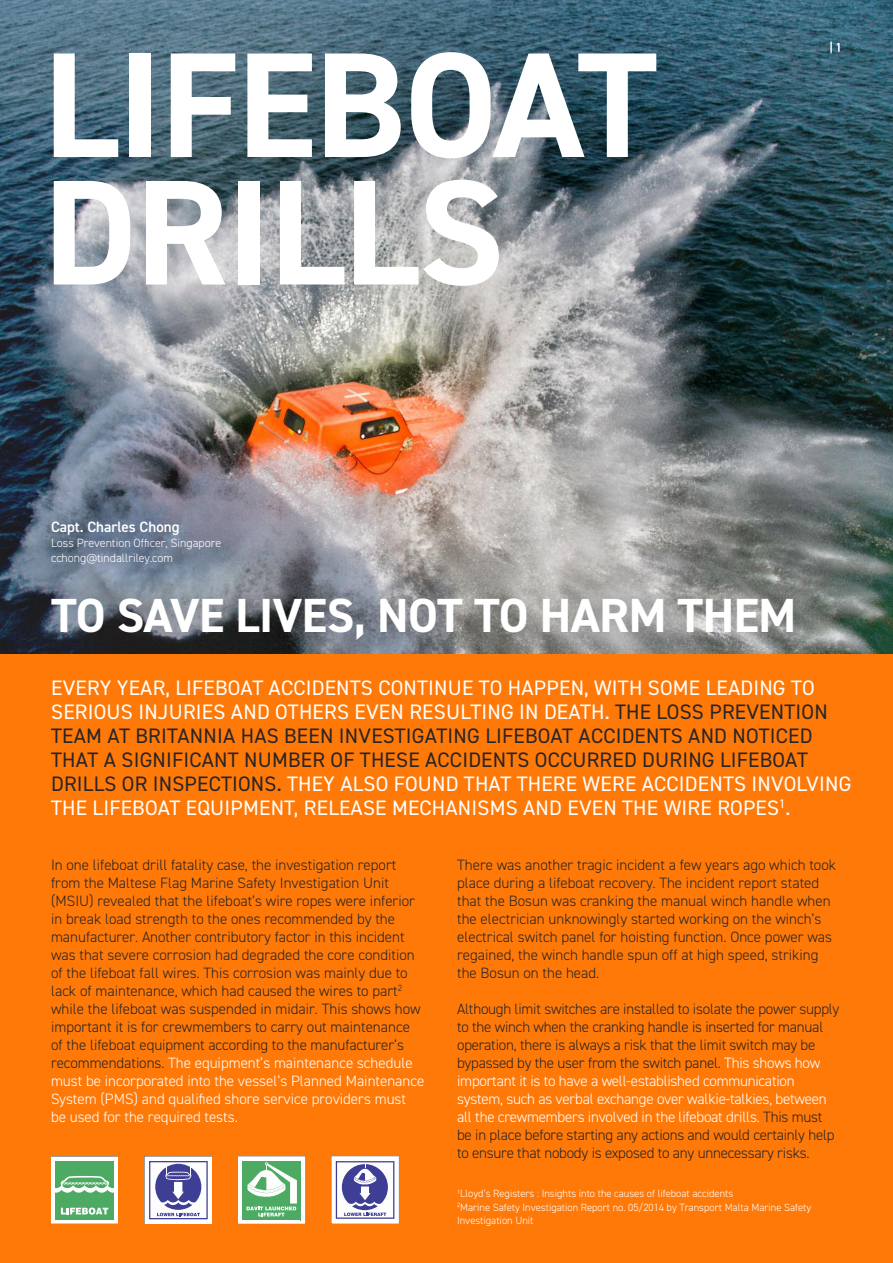
<style>
.page{position:relative;width:893px;height:1263px;background:#ff7908}
.page>*{position:absolute;margin:0;border:0;box-sizing:border-box;transform-origin:0 0}
.t1{font:700 150px/127.5px "DIN2014";letter-spacing:-.01em;color:#fff}
.t2{font:700 48px "DIN2014";letter-spacing:-.01em;color:#fff}
.t3{font:21px/24px "DIN2014";letter-spacing:.01em;color:#fff}
.t4{font:300 15px/18px "DIN2014";color:#272526}
.t5{font:600 15px "DIN2014";color:#fff}
.t6{font:300 12px/15px "DIN2014";color:#fff}
.t7{font:12px "DIN2014";color:#fff}
.t8{font:300 10.5px/13.5px "DIN2014";color:#fff}
.s1{color:#272526}
.s2{color:#fff}
</style>
<div class="page">
<img style="left:0;top:0;width:893px;height:653px">
<svg style="left:51px;top:1157px;width:67px;height:66px;background:#8ac799"></svg>
<svg style="left:145px;top:1157px;width:66px;height:66px;background:#b0b0d3"></svg>
<svg style="left:238px;top:1157px;width:67px;height:66px;background:#9bcfa7"></svg>
<svg style="left:332px;top:1157px;width:67px;height:66px;background:#b4b4d5"></svg>
<h1 class="t1" style="left:44px;top:56px;width:615px">LIFEBOAT<br>DRILLS</h1>
<p class="t7" style="left:830px;top:44px;width:14px">|1</p>
<p class="t5" style="left:51px;top:521px;width:130px">capt. charles chong</p>
<p class="t6" style="left:51px;top:536px;width:172px">Loss prevention Officer, Singapore cchong@tindallriley.com</p>
<h2 class="t2" style="left:51px;top:598px;width:747px">TO SAVE LIVES, NOT TO HARM THEM</h2>
<p class="t3" style="left:51px;top:678px;width:802px">EVERY YEAR, LIFEBOAT ACCIDENTS CONTINUE TO HAPPEN, WITH SOME LEADING TO SERIOUS INJURIES AND OTHERS EVEN RESULTING IN DEATH. <span class="s1">THE LOSS PREVENTION TEAM AT BRITANNIA HAS BEEN INVESTIGATING LIFEBOAT ACCIDENTS AND NOTICED THAT A SIGNIFICANT NUMBER OF THESE ACCIDENTS OCCURRED DURING LIFEBOAT DRILLS OR INSPECTIONS.</span> THEY ALSO FOUND THAT THERE WERE ACCIDENTS INVOLVING THE LIFEBOAT EQUIPMENT, RELEASE MECHANISMS AND EVEN THE WIRE ROPES<sup>1</sup>.</p>
<p class="t4" style="left:51px;top:857px;width:375px">In one lifeboat drill fatality case, the investigation report from the Maltese Flag Marine Safety Investigation unit (MSIu) revealed that the lifeboat’s wire ropes were inferior in break load strength to the ones recommended by the manufacturer. Another contributory factor in this incident was that severe corrosion had degraded the core condition of the lifeboat fall wires. This corrosion was mainly due to lack of maintenance, which had caused the wires to part<sup>2 </sup>while the lifeboat was suspended in midair. This shows how important it is for crewmembers to carry out maintenance of the lifeboat equipment according to the manufacturer’s recommendations. <span class="s2">The equipment’s maintenance schedule must be incorporated into the vessel’s planned Maintenance System (pMS) and qualified shore service providers must be used for the required tests.</span></p>
<p class="t4" style="left:457px;top:857px;width:380px">There was another tragic incident a few years ago which took place during a lifeboat recovery. The incident report stated that the Bosun was cranking the manual winch handle when the electrician unknowingly started working on the winch’s electrical switch panel for hoisting function. Once power was regained, the winch handle spun off at high speed, striking the Bosun on the head.</p>
<p class="t4" style="left:457px;top:1001px;width:384px">Although limit switches are installed to isolate the power supply to the winch when the cranking handle is inserted for manual operation, there is always a risk that the limit switch may be bypassed by the user from the switch panel. <span class="s2">This shows how important it is to have a well-established communication system, such as verbal exchange over walkie-talkies, between all the crewmembers involved in the lifeboat drills.</span> This must be in place before starting any actions and would certainly help to ensure that nobody is exposed to any unnecessary risks.</p>
<p class="t8" style="left:457px;top:1188px;width:356px"><sup>1</sup>Lloyd’s Registers : Insights into the causes of lifeboat accidents<br><sup>2</sup>Marine Safety Investigation Report no. 05/2014 by Transport Malta Marine Safety<br>Investigation unit</p>
</div>
